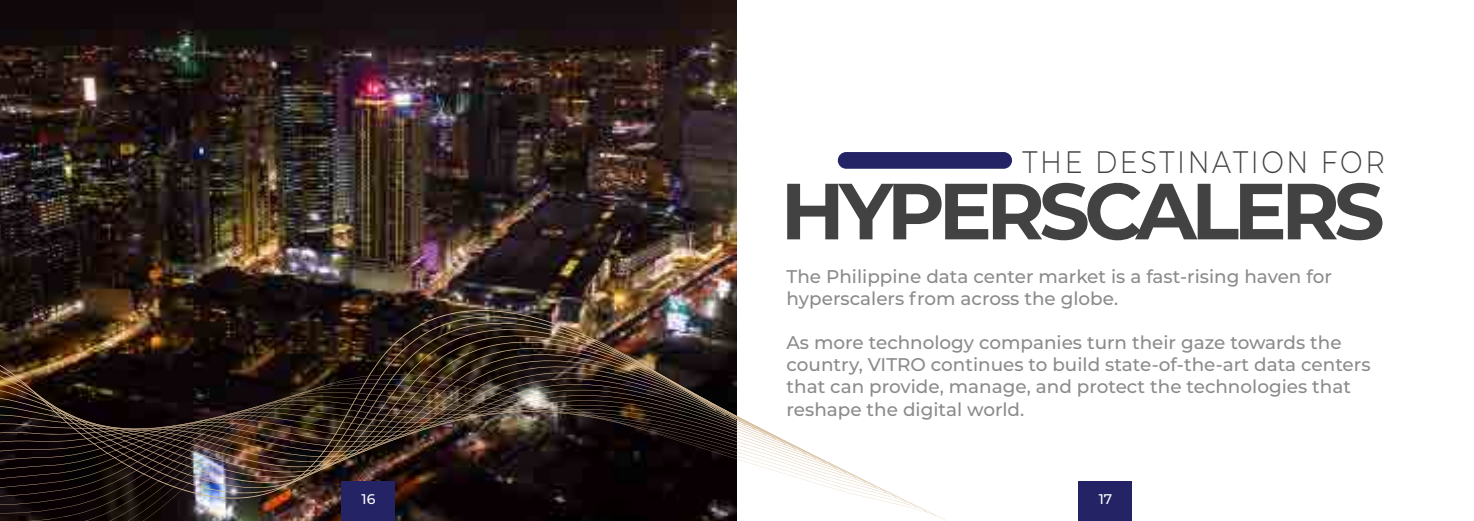
<style>
.page{position:relative;width:1474px;height:521px;background:#fff}
.page>*{position:absolute;margin:0;border:0;box-sizing:border-box;transform-origin:0 0}
.t1{font:700 79.36px "Montserrat";letter-spacing:-.07em;color:#434243}
.t2{font:300 31.06px "Montserrat";letter-spacing:.1em;color:#434243;scale:.86 1}
.t3{font:500 18.38px/22.1px "Montserrat";color:#8b8b8c}
.t4{font:500 14px "Montserrat";color:#fff}
</style>
<div class="page">
<img style="left:0;top:0;width:737px;height:326px">
<div style="left:1078px;top:482px;width:54px;height:39px;background:#242365"></div>
<div style="left:837px;top:152px;width:175px;height:17px;background:#242365;border-radius:8px"></div>
<svg style="left:0;top:495px;width:906px;height:26px"></svg>
<svg style="left:0;top:490px;width:896px;height:27px"></svg>
<svg style="left:716px;top:486px;width:170px;height:22px"></svg>
<svg style="left:746px;top:476px;width:120px;height:17px"></svg>
<img style="left:0;top:299px;width:716px;height:216px">
<h2 class="t2" style="left:1022px;top:140px;width:423px">THE DESTINATION FOR</h2>
<h1 class="t1" style="left:780px;top:154px;width:605px">HYPERSCALERS</h1>
<p class="t3" style="left:786px;top:265px;width:547px">The Philippine data center market is a fast-rising haven for hyperscalers from across the globe.</p>
<p class="t3" style="left:786px;top:331px;width:585px">As more technology companies turn their gaze towards the country, VITRO continues to build state-of-the-art data centers that can provide, manage, and protect the technologies that reshape the digital world.</p>
<p class="t4" style="left:361px;top:489px;width:15px">16</p>
<p class="t4" style="left:1098px;top:489px;width:15px">17</p>
</div>
